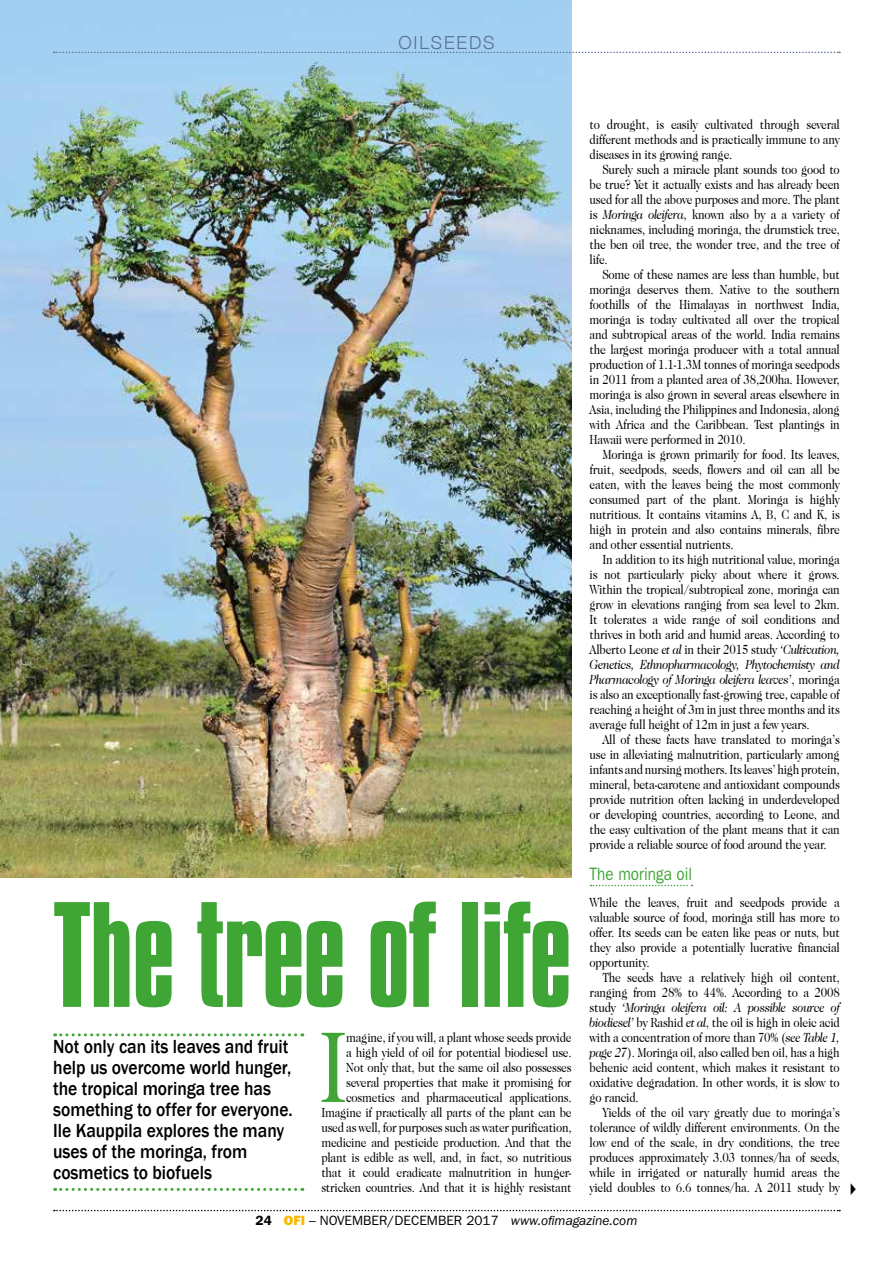
<style>
.page{position:relative;width:893px;height:1263px;background:#fff}
.page>*{position:absolute;margin:0;border:0;box-sizing:border-box;transform-origin:0 0}
.t1{font:129px "Compacta BT";letter-spacing:-.01em;color:#3fa535}
.t2{font:102.6px "Caslon 224 IT Cby BT";color:#3fa535;scale:.85 1}
.t3{font:500 19.5px/21px "Franklin Gothic";color:#000;scale:.9 1}
.t4{font:18px "Franklin Gothic LT";color:#3fa535;scale:.85 1}
.t5{font:300 18px "Helvetica Neue";letter-spacing:.1em;color:#597092}
.t6{font:13.5px/15px "Caslon 224 IT Cby BT";letter-spacing:-.02em;color:#000;text-align:justify;scale:.85 1}
.t7{font:13.5px "ITC Franklin Gothic Std";color:#000}
.s1{font-style:italic}
.s2{font-family:"Newspaper Pi BT"}
.s3{font-weight:600}
.s4{font-family:"ITC Franklin Gothic Std Hvy";color:#fbb800}
</style>
<div class="page">
<img style="left:0;top:0;width:572px;height:878px">
<svg style="left:55px;top:1033px;width:248px;height:3px"></svg>
<svg style="left:55px;top:1188px;width:248px;height:3px"></svg>
<svg style="left:54px;top:1210px;width:786px;height:1px"></svg>
<svg style="left:54px;top:52px;width:786px;height:1px"></svg>
<svg style="left:590px;top:885px;width:102px;height:1px"></svg>
<h3 class="t5" style="left:398px;top:28px;width:97px">OILSEEDS</h3>
<p class="t6" style="left:590px;top:117px;width:296px">to drought, is easily cultivated through several different methods and is practically immune to any diseases in its growing range.</p>
<p class="t6" style="left:590px;top:162px;width:296px;text-indent:13px">Surely such a miracle plant sounds too good to be true? Yet it actually exists and has already been used for all the above purposes and more. The plant is <span class="s1">Moringa oleifera</span>, known also by a a variety of nicknames, including moringa, the drumstick tree, the ben oil tree, the wonder tree, and the tree of life.</p>
<p class="t6" style="left:590px;top:267px;width:296px;text-indent:13px">Some of these names are less than humble, but moringa deserves them. Native to the southern foothills of the Himalayas in northwest India, moringa is today cultivated all over the tropical and subtropical areas of the world. India remains the largest moringa producer with a total annual production of 1.1-1.3M tonnes of moringa seedpods in 2011 from a planted area of 38,200ha. However, moringa is also grown in several areas elsewhere in Asia, including the Philippines and Indonesia, along with Africa and the Caribbean. Test plantings in Hawaii were performed in 2010.</p>
<p class="t6" style="left:590px;top:447px;width:296px;text-indent:13px">Moringa is grown primarily for food. Its leaves, fruit, seedpods, seeds, flowers and oil can all be eaten, with the leaves being the most commonly consumed part of the plant. Moringa is highly nutritious. It contains vitamins A, B, C and K, is high in protein and also contains minerals, fibre and other essential nutrients.</p>
<p class="t6" style="left:590px;top:552px;width:296px;text-indent:13px">In addition to its high nutritional value, moringa is not particularly picky about where it grows.<br>Within the tropical/subtropical zone, moringa can grow in elevations ranging from sea level to 2km.<br>It tolerates a wide range of soil conditions and thrives in both arid and humid areas. According to Alberto Leone <span class="s1">et al</span> in their 2015 study <span class="s1">‘Cultivation, Genetics, Ethnopharmacology, Phytochemisty and Pharmacology of Moringa oleifera leaves’</span>, moringa is also an exceptionally fast-growing tree, capable of reaching a height of 3m in just three months and its average full height of 12m in just a few years.</p>
<p class="t6" style="left:590px;top:732px;width:296px;text-indent:13px">All of these facts have translated to moringa’s use in alleviating malnutrition, particularly among infants and nursing mothers. Its leaves’ high protein, mineral, beta-carotene and antioxidant compounds provide nutrition often lacking in underdeveloped or developing countries, according to Leone, and the easy cultivation of the plant means that it can provide a reliable source of food around the year.</p>
<h3 class="t4" style="left:590px;top:863px;width:122px">The moringa oil</h3>
<p class="t6" style="left:590px;top:895px;width:296px">While the leaves, fruit and seedpods provide a valuable source of food, moringa still has more to offer. Its seeds can be eaten like peas or nuts, but they also provide a potentially lucrative financial opportunity.</p>
<p class="t6" style="left:590px;top:970px;width:296px;text-indent:13px">The seeds have a relatively high oil content, ranging from 28% to 44%. According to a 2008 study <span class="s1">‘Moringa oleifera oil: A possible source of biodiesel’</span> by Rashid <span class="s1">et al</span>, the oil is high in oleic acid with a concentration of more than 70% (<span class="s1">see Table 1, page 27</span>). Moringa oil, also called ben oil, has a high behenic acid content, which makes it resistant to oxidative degradation. In other words, it is slow to go rancid.</p>
<p class="t6" style="left:590px;top:1105px;width:315px;text-align:left;text-indent:13px">Yields of the oil vary greatly due to moringa’s tolerance of wildly different environments. On the low end of the scale, in dry conditions, the tree produces approximately 3.03 tonnes/ha of seeds, while in irrigated or naturally humid areas the yield doubles to 6.6 tonnes/ha. A 2011 study by <span class="s2">v</span></p>
<h1 class="t1" style="left:53px;top:880px;width:520px">The tree of life</h1>
<p class="t6" style="left:321px;top:1029px;width:296px;text-align:right">magine, if you will, a plant whose seeds provide<br>a high yield of oil for potential biodiesel use.<br>Not only that, but the same oil also possesses several properties that make it promising for cosmetics and pharmaceutical applications.<br>Imagine if practically all parts of the plant can be used as well, for purposes such as water purification, medicine and pesticide production. And that the plant is edible as well, and, in fact, so nutritious that it could eradicate malnutrition in hunger&shy;stricken countries. And that it is highly resistant</p>
<p class="t7" style="left:256px;top:1213px;width:383px"><span class="s3">24</span> <span class="s4">OFI</span> – NOVEMBER/DECEMBER 2017 <span class="s1">www.ofimagazine.com</span></p>
<h3 class="t3" style="left:53px;top:1036px;width:268px">Not only can its leaves and fruit help us overcome world hunger, the tropical moringa tree has something to offer for everyone.<br>Ile Kauppila explores the many uses of the moringa, from cosmetics to biofuels</h3>
<h2 class="t2" style="left:318px;top:1003px;width:36px">I</h2>
</div>
